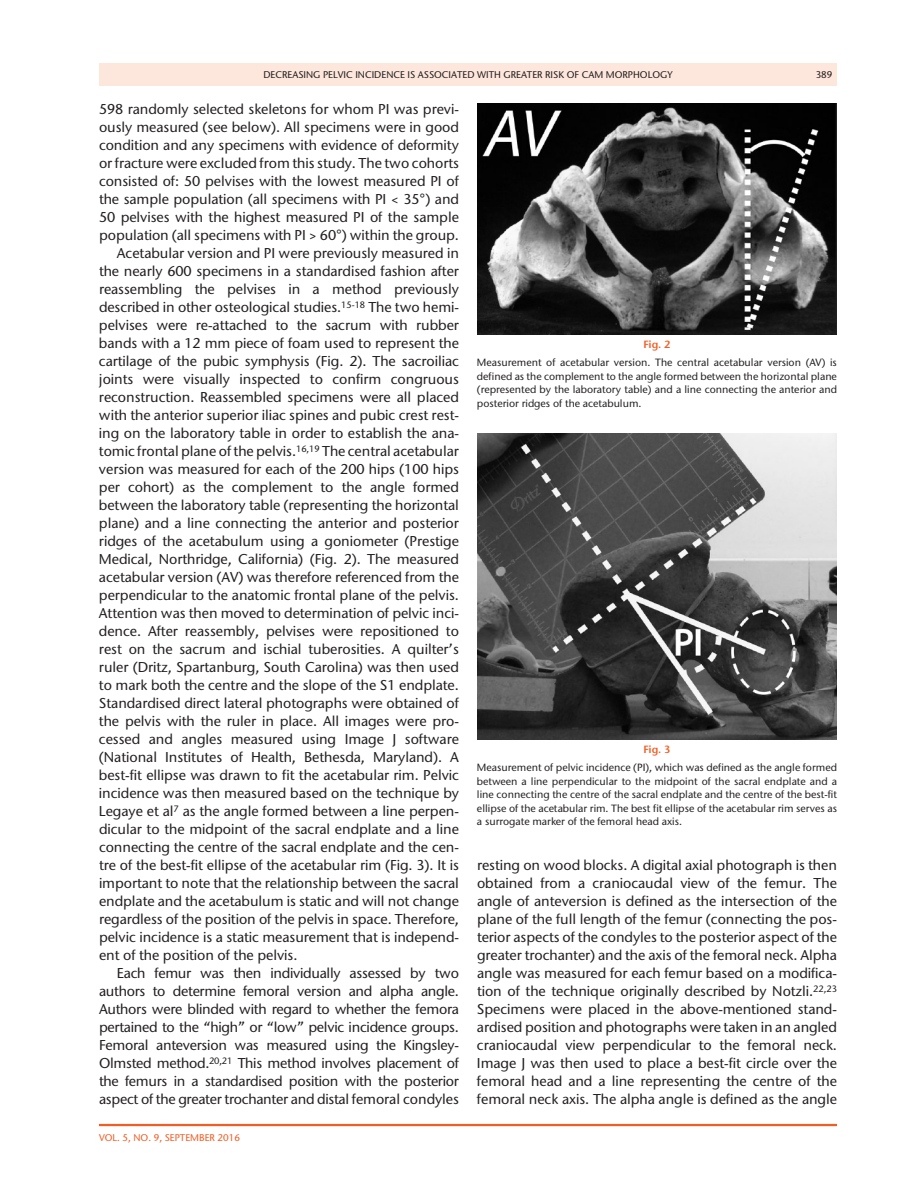
<style>
.page{position:relative;width:918px;height:1188px;background:#fff}
.page>*{position:absolute;margin:0;border:0;box-sizing:border-box;transform-origin:0 0}
.t1{font:500 14.25px/18px "Stone Sans ITC Pro";letter-spacing:-.005em;color:#231f20;text-align:justify}
.t2{font:500 10.5px/13.5px "Stone Sans ITC Pro";color:#231f20;text-align:justify}
.t3{font:600 10.5px "Stone Sans ITC Pro";letter-spacing:-.005em;color:#f25d23}
.t4{font:500 9.75px "Stone Sans ITC Pro";color:#231f20}
.t5{font:500 9.75px "Stone Sans ITC Pro";color:#f25d23}
</style>
<div class="page">
<div style="left:99px;top:63px;width:738px;height:23px;background:#fde7dc"></div>
<hr style="left:99px;top:1124px;width:738px;height:2px;background:#f25d23">
<img style="left:477px;top:104px;width:360px;height:231px">
<img style="left:477px;top:433px;width:360px;height:307px">
<p class="t4" style="left:263px;top:68px;width:411px">Decreasing pelvic incidence is associated with greater risk of cam morphology</p>
<p class="t4" style="left:816px;top:68px;width:18px">389</p>
<p class="t1" style="left:99px;top:100px;width:361px">598 randomly selected skeletons for whom PI was previ-</p>
<p class="t1" style="left:99px;top:118px;width:361px">ously measured (see below). All specimens were in good</p>
<p class="t1" style="left:99px;top:136px;width:361px">condition and any specimens with evidence of deformity</p>
<p class="t1" style="left:99px;top:154px;width:362px">or fracture were excluded from this study. The two cohorts</p>
<p class="t1" style="left:99px;top:172px;width:362px">consisted of: 50 pelvises with the lowest measured PI of</p>
<p class="t1" style="left:99px;top:190px;width:362px">the sample population (all specimens with PI &lt; 35°) and</p>
<p class="t1" style="left:99px;top:208px;width:361px">50 pelvises with the highest measured PI of the sample</p>
<p class="t1" style="left:99px;top:226px;width:362px">population (all specimens with PI &gt; 60°) within the group.</p>
<p class="t1" style="left:117px;top:244px;width:343px">Acetabular version and PI were previously measured in</p>
<p class="t1" style="left:99px;top:262px;width:362px">the nearly 600 specimens in a standardised fashion after</p>
<p class="t1" style="left:99px;top:280px;width:361px">reassembling the pelvises in a method previously</p>
<p class="t1" style="left:99px;top:298px;width:362px">described in other osteological studies.<sup>15-18</sup> The two hemi-</p>
<p class="t1" style="left:99px;top:316px;width:361px">pelvises were re-attached to the sacrum with rubber</p>
<p class="t1" style="left:99px;top:334px;width:362px">bands with a 12 mm piece of foam used to represent the</p>
<p class="t1" style="left:99px;top:352px;width:362px">cartilage of the pubic symphysis (Fig. 2). The sacroiliac</p>
<p class="t1" style="left:99px;top:370px;width:362px">joints were visually inspected to confirm congruous</p>
<p class="t1" style="left:99px;top:388px;width:361px">reconstruction. Reassembled specimens were all placed</p>
<p class="t1" style="left:99px;top:406px;width:361px">with the anterior superior iliac spines and pubic crest rest-</p>
<p class="t1" style="left:99px;top:424px;width:362px">ing on the laboratory table in order to establish the ana-</p>
<p class="t1" style="left:99px;top:442px;width:362px">tomic frontal plane of the pelvis.<sup>16,19</sup> The central acetabular</p>
<p class="t1" style="left:99px;top:460px;width:362px">version was measured for each of the 200 hips (100 hips</p>
<p class="t1" style="left:99px;top:478px;width:361px">per cohort) as the complement to the angle formed</p>
<p class="t1" style="left:99px;top:496px;width:361px">between the laboratory table (representing the horizontal</p>
<p class="t1" style="left:99px;top:514px;width:361px">plane) and a line connecting the anterior and posterior</p>
<p class="t1" style="left:99px;top:532px;width:362px">ridges of the acetabulum using a goniometer (Prestige</p>
<p class="t1" style="left:99px;top:550px;width:361px">Medical, Northridge, California) (Fig. 2). The measured</p>
<p class="t1" style="left:99px;top:568px;width:361px">acetabular version (AV) was therefore referenced from the</p>
<p class="t1" style="left:99px;top:586px;width:361px">perpendicular to the anatomic frontal plane of the pelvis.</p>
<p class="t1" style="left:99px;top:604px;width:361px">Attention was then moved to determination of pelvic inci-</p>
<p class="t1" style="left:99px;top:622px;width:362px">dence. After reassembly, pelvises were repositioned to</p>
<p class="t1" style="left:99px;top:640px;width:362px">rest on the sacrum and ischial tuberosities. A quilter’s</p>
<p class="t1" style="left:99px;top:658px;width:362px">ruler (Dritz, Spartanburg, South Carolina) was then used</p>
<p class="t1" style="left:99px;top:676px;width:361px">to mark both the centre and the slope of the S1 endplate.</p>
<p class="t1" style="left:99px;top:694px;width:361px">Standardised direct lateral photographs were obtained of</p>
<p class="t1" style="left:99px;top:712px;width:362px">the pelvis with the ruler in place. All images were pro-</p>
<p class="t1" style="left:99px;top:730px;width:361px">cessed and angles measured using Image J software</p>
<p class="t1" style="left:99px;top:748px;width:362px">(National Institutes of Health, Bethesda, Maryland). A</p>
<p class="t1" style="left:99px;top:766px;width:361px">best-fit ellipse was drawn to fit the acetabular rim. Pelvic</p>
<p class="t1" style="left:99px;top:784px;width:362px">incidence was then measured based on the technique by</p>
<p class="t1" style="left:99px;top:802px;width:361px">Legaye et al<sup>7</sup> as the angle formed between a line perpen-</p>
<p class="t1" style="left:99px;top:820px;width:362px">dicular to the midpoint of the sacral endplate and a line</p>
<p class="t1" style="left:99px;top:838px;width:362px">connecting the centre of the sacral endplate and the cen-</p>
<p class="t1" style="left:99px;top:856px;width:361px">tre of the best-fit ellipse of the acetabular rim (Fig. 3). It is</p>
<p class="t1" style="left:99px;top:874px;width:362px">important to note that the relationship between the sacral</p>
<p class="t1" style="left:99px;top:892px;width:361px">endplate and the acetabulum is static and will not change</p>
<p class="t1" style="left:99px;top:910px;width:362px">regardless of the position of the pelvis in space. Therefore,</p>
<p class="t1" style="left:99px;top:928px;width:362px">pelvic incidence is a static measurement that is independ-</p>
<p class="t1" style="left:99px;top:946px;width:200px">ent of the position of the pelvis.</p>
<p class="t1" style="left:117px;top:964px;width:344px">Each femur was then individually assessed by two</p>
<p class="t1" style="left:99px;top:982px;width:362px">authors to determine femoral version and alpha angle.</p>
<p class="t1" style="left:99px;top:1000px;width:362px">Authors were blinded with regard to whether the femora</p>
<p class="t1" style="left:99px;top:1018px;width:361px">pertained to the “high” or “low” pelvic incidence groups.</p>
<p class="t1" style="left:99px;top:1036px;width:361px">Femoral anteversion was measured using the Kingsley-</p>
<p class="t1" style="left:99px;top:1054px;width:362px">Olmsted method.<sup>20,21</sup> This method involves placement of</p>
<p class="t1" style="left:99px;top:1072px;width:362px">the femurs in a standardised position with the posterior</p>
<p class="t1" style="left:99px;top:1090px;width:362px">aspect of the greater trochanter and distal femoral condyles</p>
<p class="t5" style="left:99px;top:1132px;width:142px">vol. 5, No. 9, September 2016</p>
<p class="t3" style="left:643px;top:338px;width:29px">Fig. 2</p>
<p class="t2" style="left:477px;top:356px;width:362px">Measurement of acetabular version. The central acetabular version (AV) is defined as the complement to the angle formed between the horizontal plane (represented by the laboratory table) and a line connecting the anterior and posterior ridges of the acetabulum.</p>
<p class="t3" style="left:643px;top:743px;width:29px">Fig. 3</p>
<p class="t2" style="left:477px;top:761px;width:362px">Measurement of pelvic incidence (PI), which was defined as the angle formed between a line perpendicular to the midpoint of the sacral endplate and a line connecting the centre of the sacral endplate and the centre of the best-fit ellipse of the acetabular rim. The best fit ellipse of the acetabular rim serves as a surrogate marker of the femoral head axis.</p>
<p class="t1" style="left:477px;top:856px;width:362px">resting on wood blocks. A digital axial photograph is then obtained from a craniocaudal view of the femur. The angle of anteversion is defined as the intersection of the plane of the full length of the femur (connecting the pos&shy;terior aspects of the condyles to the posterior aspect of the greater trochanter) and the axis of the femoral neck. Alpha angle was measured for each femur based on a modifica&shy;tion of the technique originally described by Notzli.<sup>22,23<br></sup>Specimens were placed in the above-mentioned stand&shy;ardised position and photographs were taken in an angled craniocaudal view perpendicular to the femoral neck.<br>Image J was then used to place a best-fit circle over the femoral head and a line representing the centre of the femoral neck axis. The alpha angle is defined as the angle</p>
</div>
